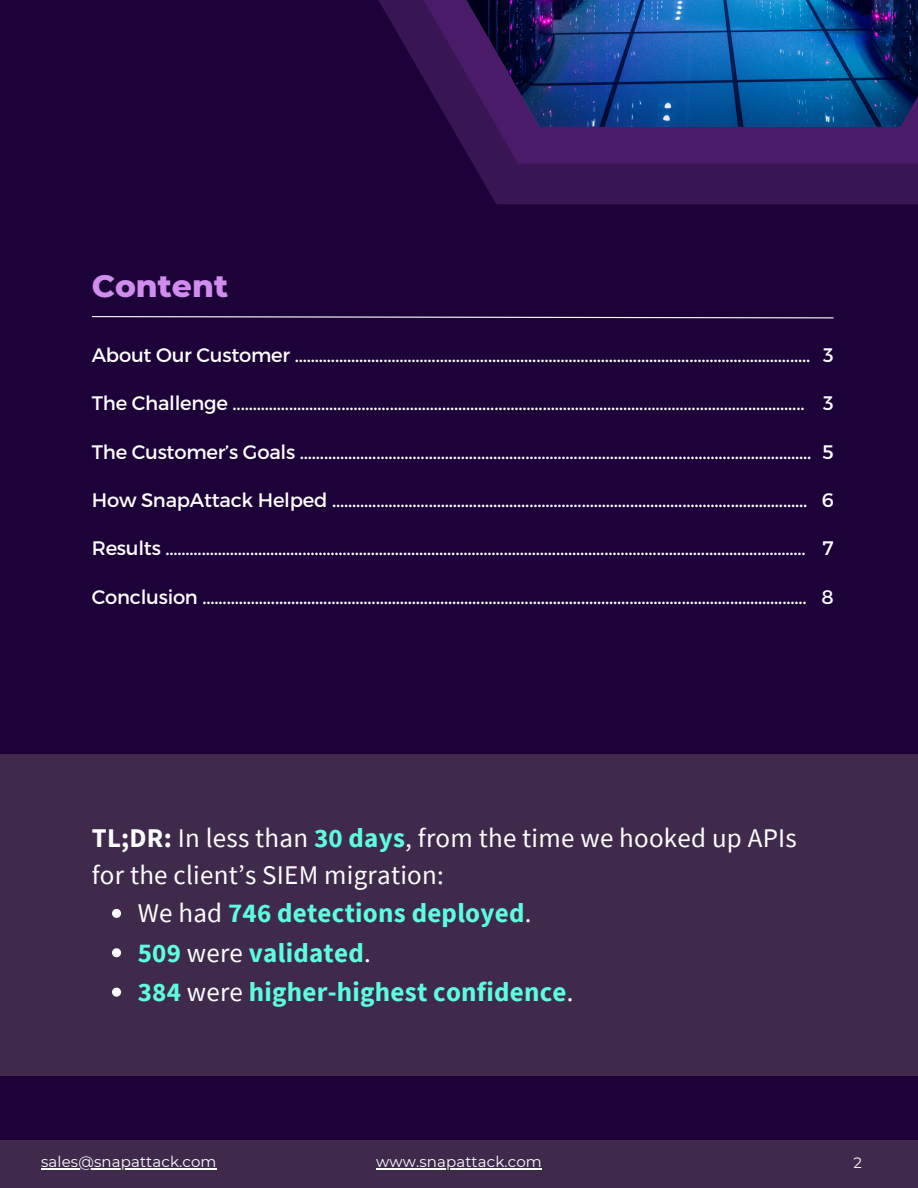
<style>
.page{position:relative;width:918px;height:1188px;background:#1d0239}
.page>*{position:absolute;margin:0;border:0;box-sizing:border-box;transform-origin:0 0}
.t1{font:800 31.5px "Montserrat";color:#d08ded}
.t2{font:700 27px "Source Sans Pro";letter-spacing:.01em;color:#5dfde0}
.t3{font:27px/37.2px "Source Sans Pro";letter-spacing:.01em;color:#fff}
.t4{font:19.5px "Montserrat";letter-spacing:-.01em;color:#fff}
.t5{font:15px "Montserrat";letter-spacing:.01em;color:#fff}
.s1{font-weight:700}
.s2{font-weight:700;color:#5dfde0}
.s3{font-weight:400;color:#fff}
</style>
<div class="page">
<svg style="left:91px;top:316px;width:743px;height:3px"></svg>
<div style="left:0;top:754px;width:918px;height:321px;background:#3f2a4c"></div>
<svg style="left:112px;top:909px;width:9px;height:9px"></svg>
<svg style="left:112px;top:948px;width:9px;height:9px"></svg>
<svg style="left:112px;top:988px;width:9px;height:9px"></svg>
<div style="left:473px;top:164px;width:445px;height:40px;background:#371653"></div>
<svg style="left:452px;top:127px;width:466px;height:37px;background:#461964"></svg>
<img style="left:379px;top:0;width:539px;height:127px">
<div style="left:0;top:1141px;width:918px;height:47px;background:#3f2a4c"></div>
<hr style="left:376px;top:1169px;width:166px;height:1px;background:#fff">
<hr style="left:41px;top:1169px;width:176px;height:1px;background:#fff">
<p class="t1" style="left:92px;top:266px;width:138px">Content</p>
<p class="t4" style="left:92px;top:342px;width:720px">About Our Customer ................................................................................................................................</p>
<p class="t4" style="left:92px;top:391px;width:714px">The Challenge ..............................................................................................................................................</p>
<p class="t4" style="left:92px;top:439px;width:721px">The Customer’s Goals ...............................................................................................................................</p>
<p class="t4" style="left:92px;top:487px;width:717px">How SnapAttack Helped ......................................................................................................................</p>
<p class="t4" style="left:92px;top:536px;width:716px">Results ...............................................................................................................................................................</p>
<p class="t4" style="left:92px;top:584px;width:716px">Conclusion ......................................................................................................................................................</p>
<p class="t4" style="left:823px;top:342px;width:12px">3</p>
<p class="t4" style="left:823px;top:391px;width:12px">3</p>
<p class="t4" style="left:822px;top:439px;width:13px">5</p>
<p class="t4" style="left:822px;top:487px;width:14px">6</p>
<p class="t4" style="left:823px;top:536px;width:13px">7</p>
<p class="t4" style="left:822px;top:584px;width:14px">8</p>
<p class="t3" style="left:92px;top:819px;width:707px"><span class="s1">TL;DR:</span> In less than <span class="s2">30 days</span>, from the time we hooked up APIs for the client’s SIEM migration:</p>
<p class="t2" style="left:138px;top:896px;width:395px"><span class="s3">We had</span> 746 detections deployed<span class="s3">.</span></p>
<p class="t2" style="left:138px;top:935px;width:235px">509 <span class="s3">were</span> validated<span class="s3">.</span></p>
<p class="t2" style="left:138px;top:975px;width:437px">384 <span class="s3">were</span> higher-highest confidence<span class="s3">.</span></p>
<p class="t5" style="left:41px;top:1153px;width:177px">sales@snapattack.com</p>
<p class="t5" style="left:376px;top:1153px;width:167px">www.snapattack.com</p>
<p class="t5" style="left:853px;top:1153px;width:10px">2</p>
</div>
